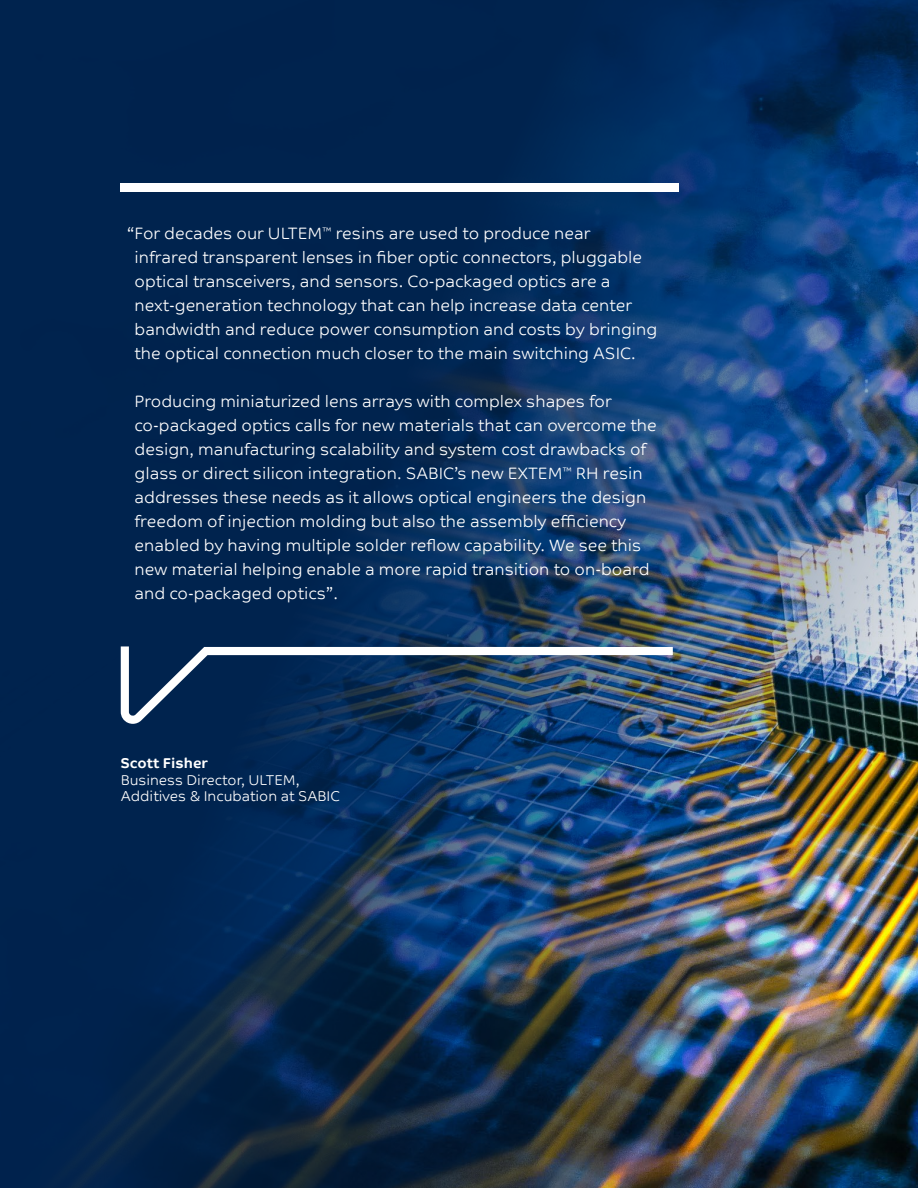
<style>
.page{position:relative;width:918px;height:1188px;background:#fff}
.page>*{position:absolute;margin:0;border:0;box-sizing:border-box;transform-origin:0 0}
.t1{font:300 16.5px/24px "SABIC Typeface Text";color:#fff}
.t2{font:300 14.25px/16.5px "SABIC Typeface Text";color:#fff}
.t3{font:700 14.25px "SABIC Typeface Text";color:#fff}
</style>
<div class="page">
<img style="left:0;top:0;width:918px;height:1188px">
<div style="left:121px;top:183px;width:558px;height:8px;background:#fff"></div>
<img style="left:121px;top:646px;width:552px;height:78px">
<p class="t1" style="left:135px;top:220px;width:524px;text-indent:-8px">“For decades our ULTEM<sup>™</sup> resins are used to produce near infrared transparent lenses in fiber optic connectors, pluggable optical transceivers, and sensors. Co-packaged optics are a next-generation technology that can help increase data center bandwidth and reduce power consumption and costs by bringing the optical connection much closer to the main switching ASIC.</p>
<p class="t1" style="left:135px;top:388px;width:524px">Producing miniaturized lens arrays with complex shapes for co-packaged optics calls for new materials that can overcome the design, manufacturing scalability and system cost drawbacks of glass or direct silicon integration. SABIC’s new EXTEM<sup>™</sup> RH resin addresses these needs as it allows optical engineers the design freedom of injection molding but also the assembly efficiency enabled by having multiple solder reflow capability. We see this new material helping enable a more rapid transition to on-board and co-packaged optics”.</p>
<p class="t3" style="left:121px;top:750px;width:89px">Scott Fisher</p>
<p class="t2" style="left:121px;top:770px;width:221px">Business Director, ULTEM,<br>Additives &amp; Incubation at SABIC</p>
</div>
